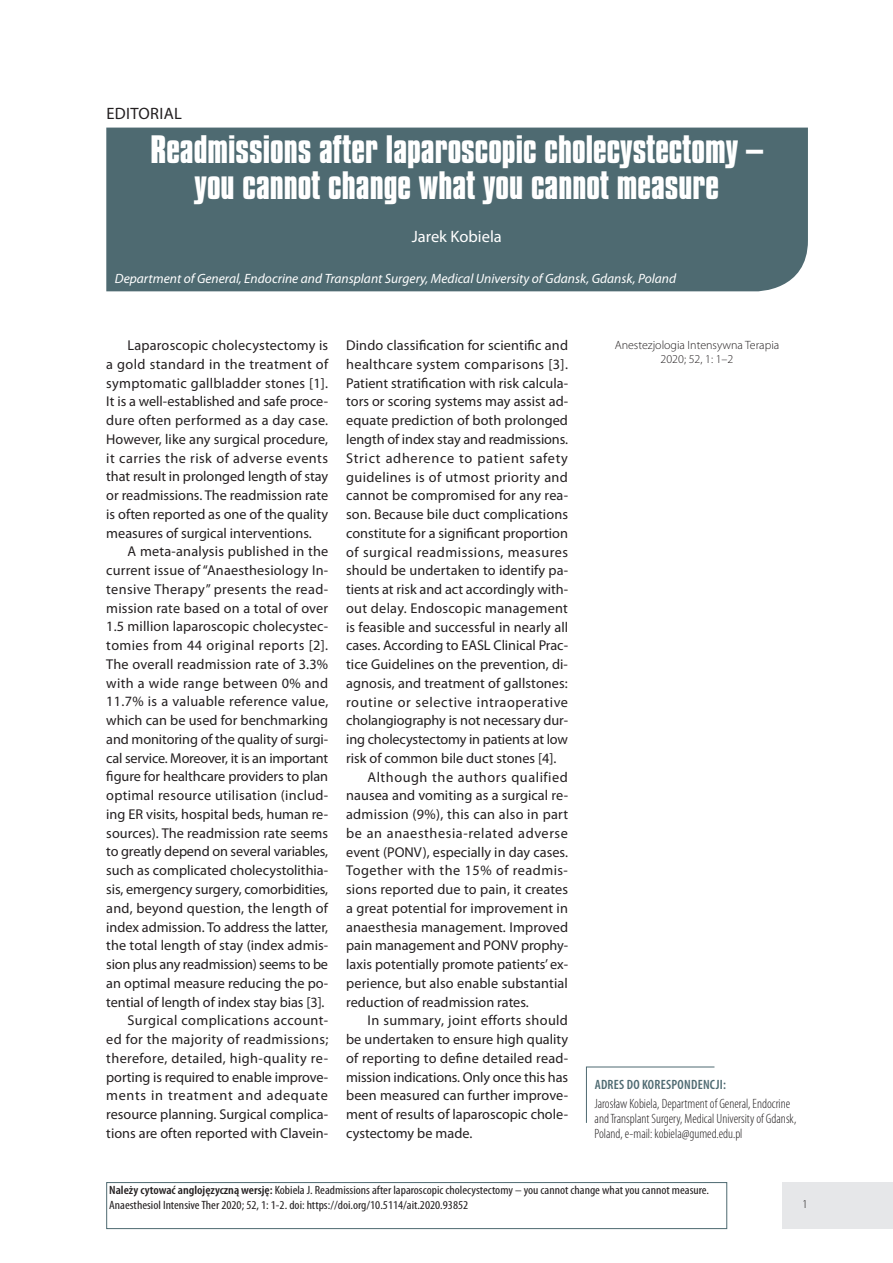
<style>
.page{position:relative;width:893px;height:1263px;background:#fff}
.page>*{position:absolute;margin:0;border:0;box-sizing:border-box;transform-origin:0 0}
.t1{font:700 33px/36px "Compacta PL";color:#fff;text-align:center}
.t2{font:16.5px "Myriad Pro";color:#fff}
.t3{font:16.5px "Myriad Pro";letter-spacing:.02em;color:#231f20}
.t4{font:14.25px/18.8px "Myriad Pro";letter-spacing:.005em;color:#231f20;text-align:justify}
.t5{font:14.25px "Myriad Pro";letter-spacing:.025em;color:#231f20}
.t6{font:14.25px "Myriad Pro";letter-spacing:.04em;color:#231f20}
.t7{font:14.25px "Myriad Pro";letter-spacing:.035em;color:#231f20}
.t8{font:14.25px "Myriad Pro";letter-spacing:.05em;color:#231f20}
.t9{font:300 condensed 13.5px/15px "Myriad Pro";color:#231f20}
.t10{font:italic 13.5px "Myriad Pro";color:#fff}
.t11{font:600 condensed 13.5px "Myriad Pro";letter-spacing:.02em;color:#4e6a71}
.t12{font:condensed 12px/15px "Myriad Pro";color:#231f20;scale:1.1 1}
.t13{font:300 12px/13.5px "Myriad Pro";color:#231f20;text-align:center}
.s1{font-weight:600}
</style>
<div class="page">
<div style="left:782px;top:1182px;width:111px;height:47px;background:#e6e7e9"></div>
<div style="left:106px;top:128px;width:702px;height:163px;background:#4e6a71"></div>
<svg style="left:586px;top:1066px;width:129px;height:57px"></svg>
<div style="left:106px;top:1182px;width:621px;height:47px;border:1px solid #4e6a71"></div>
<p class="t3" style="left:106px;top:103px;width:77px">EDITORIAL</p>
<h1 class="t1" style="left:151px;top:132px;width:614px">Readmissions after laparoscopic cholecystectomy – you cannot change what you cannot measure</h1>
<p class="t2" style="left:412px;top:227px;width:92px">Jarek Kobiela</p>
<p class="t10" style="left:115px;top:270px;width:563px">Department of General, Endocrine and Transplant Surgery, Medical University of Gdansk, Gdansk, Poland</p>
<p class="t4" style="left:106px;top:336px;width:223px;text-indent:21px">Laparoscopic cholecystectomy is a gold standard in the treatment of symptomatic gallbladder stones [1].<br>It is a well-established and safe proce&shy;dure often performed as a day case.<br>However, like any surgical procedure, it carries the risk of adverse events that result in prolonged length of stay or readmissions. The readmission rate is often reported as one of the quality measures of surgical interventions.</p>
<p class="t4" style="left:106px;top:542px;width:223px;text-align:right">A meta-analysis published in the current issue of “Anaesthesiology In&shy;tensive Therapy” presents the read&shy;mission rate based on a total of over 1.5 million laparoscopic cholecystec&shy;tomies from 44 original reports [2].<br>The overall readmission rate of 3.3% with a wide range between 0% and 11.7% is a valuable reference value, which can be used for benchmarking and monitoring of the quality of surgi&shy;cal service. Moreover, it is an important figure for healthcare providers to plan optimal resource utilisation (includ&shy;ing ER visits, hospital beds, human re&shy;sources). The readmission rate seems to greatly depend on several variables, such as complicated cholecystolithia&shy;sis, emergency surgery, comorbidities, and, beyond question, the length of index admission. To address the latter, the total length of stay (index admis&shy;sion plus any readmission) seems to be an optimal measure reducing the po&shy;tential of length of index stay bias [3].<br>Surgical complications account-<br>ed for the majority of readmissions; therefore, detailed, high-quality re&shy;porting is required to enable improve&shy;ments in treatment and adequate resource planning. Surgical complica&shy;tions are often reported with Clavein-</p>
<p class="t4" style="left:346px;top:336px;width:223px">Dindo classification for scientific and</p>
<p class="t5" style="left:346px;top:355px;width:223px">healthcare system comparisons [3].</p>
<p class="t4" style="left:346px;top:373px;width:223px">Patient stratification with risk calcula-</p>
<p class="t4" style="left:346px;top:392px;width:223px">tors or scoring systems may assist ad-</p>
<p class="t4" style="left:346px;top:411px;width:223px">equate prediction of both prolonged</p>
<p class="t4" style="left:346px;top:430px;width:223px">length of index stay and readmissions.</p>
<p class="t8" style="left:346px;top:449px;width:223px">Strict adherence to patient safety</p>
<p class="t5" style="left:346px;top:468px;width:223px">guidelines is of utmost priority and</p>
<p class="t4" style="left:346px;top:486px;width:223px">cannot be compromised for any rea-</p>
<p class="t4" style="left:346px;top:505px;width:223px">son. Because bile duct complications</p>
<p class="t4" style="left:346px;top:523px;width:223px">constitute for a significant proportion</p>
<p class="t7" style="left:346px;top:543px;width:223px">of surgical readmissions, measures</p>
<p class="t4" style="left:346px;top:561px;width:223px">should be undertaken to identify pa-</p>
<p class="t4" style="left:346px;top:580px;width:223px">tients at risk and act accordingly with-</p>
<p class="t4" style="left:346px;top:598px;width:223px">out delay. Endoscopic management</p>
<p class="t4" style="left:346px;top:617px;width:224px">is feasible and successful in nearly all</p>
<p class="t4" style="left:346px;top:636px;width:223px">cases. According to EASL Clinical Prac-</p>
<p class="t4" style="left:346px;top:655px;width:223px">tice Guidelines on the prevention, di-</p>
<p class="t4" style="left:346px;top:673px;width:223px">agnosis, and treatment of gallstones:</p>
<p class="t6" style="left:346px;top:693px;width:223px">routine or selective intraoperative</p>
<p class="t4" style="left:346px;top:711px;width:223px">cholangiography is not necessary dur-</p>
<p class="t4" style="left:346px;top:730px;width:223px">ing cholecystectomy in patients at low</p>
<p class="t4" style="left:346px;top:748px;width:212px">risk of common bile duct stones [4].</p>
<p class="t6" style="left:367px;top:768px;width:202px">Although the authors qualified</p>
<p class="t4" style="left:346px;top:786px;width:223px">nausea and vomiting as a surgical re-</p>
<p class="t4" style="left:346px;top:805px;width:223px">admission (9%), this can also in part</p>
<p class="t6" style="left:346px;top:824px;width:223px">be an anaesthesia-related adverse</p>
<p class="t4" style="left:346px;top:842px;width:223px">event (PONV), especially in day cases.</p>
<p class="t7" style="left:346px;top:862px;width:223px">Together with the 15% of readmis-</p>
<p class="t4" style="left:346px;top:880px;width:223px">sions reported due to pain, it creates</p>
<p class="t4" style="left:346px;top:898px;width:223px">a great potential for improvement in</p>
<p class="t4" style="left:346px;top:917px;width:223px">anaesthesia management. Improved</p>
<p class="t4" style="left:346px;top:936px;width:223px">pain management and PONV prophy-</p>
<p class="t4" style="left:346px;top:955px;width:223px">laxis potentially promote patients’ ex-</p>
<p class="t4" style="left:346px;top:973px;width:223px">perience, but also enable substantial</p>
<p class="t4" style="left:346px;top:992px;width:184px">reduction of readmission rates.</p>
<p class="t5" style="left:367px;top:1012px;width:202px">In summary, joint efforts should</p>
<p class="t4" style="left:346px;top:1030px;width:223px">be undertaken to ensure high quality</p>
<p class="t4" style="left:346px;top:1048px;width:223px">of reporting to define detailed read-</p>
<p class="t4" style="left:346px;top:1067px;width:223px">mission indications. Only once this has</p>
<p class="t4" style="left:346px;top:1086px;width:223px">been measured can further improve-</p>
<p class="t4" style="left:346px;top:1105px;width:223px">ment of results of laparoscopic chole-</p>
<p class="t4" style="left:346px;top:1123px;width:128px">cystectomy be made.</p>
<p class="t13" style="left:615px;top:338px;width:166px">Anestezjologia Intensywna Terapia<br>2020; 52, 1: 1–2</p>
<p class="t11" style="left:595px;top:1076px;width:133px">ADRES DO KORESPONDENCJI:</p>
<p class="t9" style="left:595px;top:1096px;width:203px">Jarosław Kobiela, Department of General, Endocrine and Transplant Surgery, Medical University of Gdansk,<br>Poland, e-mail: kobiela@gumed.edu.pl</p>
<p class="t12" style="left:109px;top:1182px;width:547px"><span class="s1">Należy cytować anglojęzyczną wersję:</span> Kobiela J. Readmissions after laparoscopic cholecystectomy – you cannot change what you cannot measure.<br>Anaesthesiol Intensive Ther 2020; 52, 1: 1-2. doi: https://doi.org/10.5114/ait.2020.93852</p>
<p class="t13" style="left:802px;top:1197px;width:7px">1</p>
</div>
